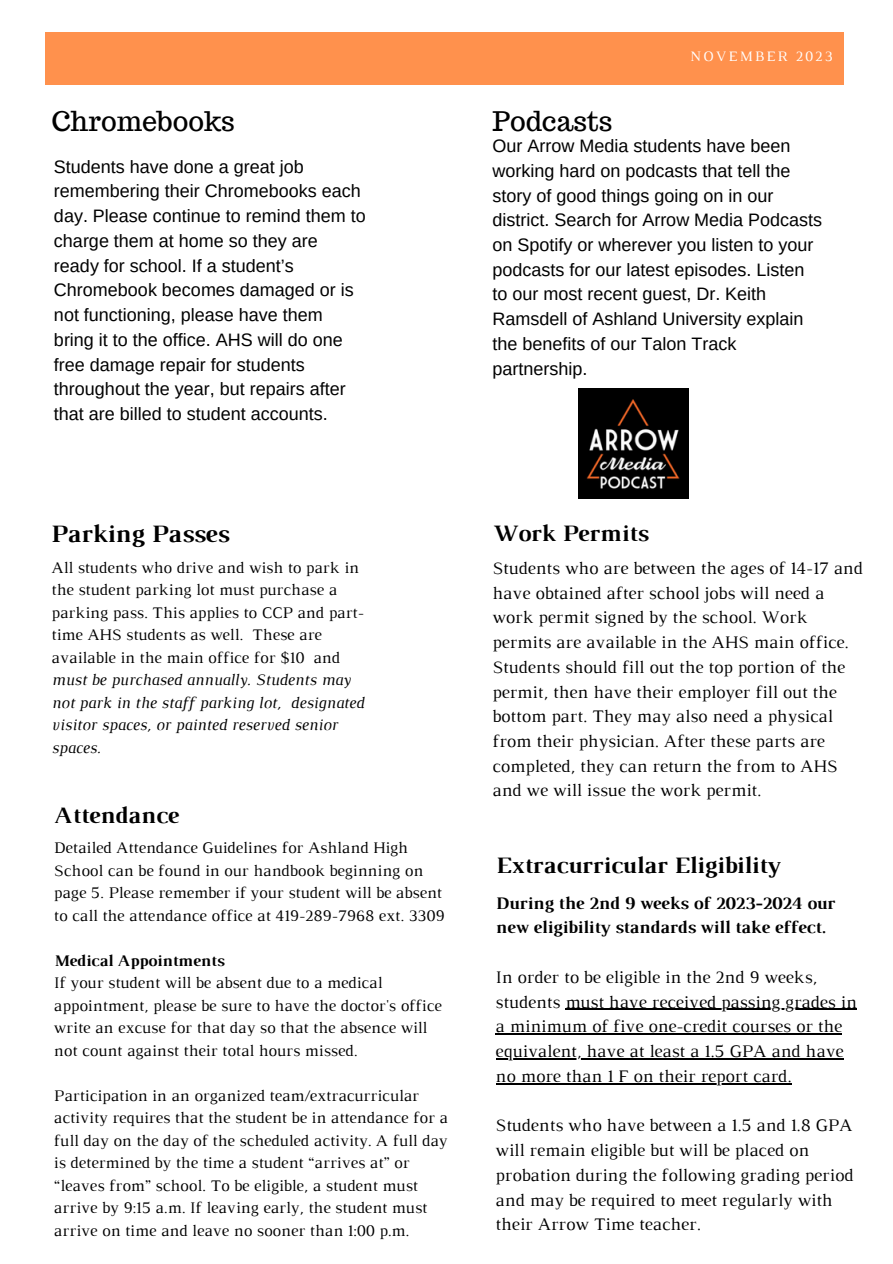
<style>
.page{position:relative;width:893px;height:1264px;background:#fff}
.page>*{position:absolute;margin:0;border:0;box-sizing:border-box;transform-origin:0 0}
.t1{font:27px "Trocchi";color:#000}
.t2{font:700 25.5px "Luthier";color:#000}
.t3{font:700 24px "Luthier";color:#000}
.t4{font:18px/24.8px "Luthier";color:#000}
.t5{font:18px/24.8px "Arimo";color:#000}
.t6{font:700 18px/24.8px "Luthier";color:#000}
.t7{font:16.5px/22.5px "Luthier";color:#000}
.t8{font:700 16.5px "Luthier";color:#000}
.t9{font:14.7px "Luthier";letter-spacing:.14em;color:#fff}
.s1{font-style:italic}
</style>
<div class="page">
<div style="left:46px;top:32px;width:797px;height:53px;background:#ff914d"></div>
<img style="left:578px;top:388px;width:110px;height:110px">
<hr style="left:565px;top:1008px;width:291px;height:1px;background:#000">
<hr style="left:495px;top:1033px;width:347px;height:1px;background:#000">
<hr style="left:495px;top:1058px;width:348px;height:1px;background:#000">
<hr style="left:495px;top:1082px;width:296px;height:2px;background:#000">
<p class="t1" style="left:52px;top:104px;width:185px">Chromebooks</p>
<p class="t1" style="left:492px;top:104px;width:121px">Podcasts</p>
<p class="t9" style="left:690px;top:51px;width:144px">NOVEMBER 2023</p>
<p class="t5" style="left:54px;top:154px;width:313px">Students have done a great job remembering their Chromebooks each day. Please continue to remind them to charge them at home so they are ready for school. If a student’s Chromebook becomes damaged or is not functioning, please have them bring it to the office. AHS will do one free damage repair for students throughout the year, but repairs after that are billed to student accounts.</p>
<p class="t2" style="left:50px;top:524px;width:180px">Parking Passes</p>
<p class="t7" style="left:52px;top:557px;width:314px">All students who drive and wish to park in the student parking lot must purchase a parking pass. This applies to CCP and part&shy;time AHS students as well. These are available in the main office for $10 and <span class="s1">must be purchased annually. Students may not park in the staff parking lot, designated visitor spaces, or painted reserved senior spaces.</span></p>
<p class="t3" style="left:54px;top:806px;width:126px">Attendance</p>
<p class="t7" style="left:54px;top:838px;width:392px">Detailed Attendance Guidelines for Ashland High School can be found in our handbook beginning on page 5. Please remember if your student will be absent to call the attendance office at 419-289-7968 ext. 3309</p>
<p class="t8" style="left:54px;top:954px;width:171px">Medical Appointments</p>
<p class="t7" style="left:54px;top:973px;width:389px">If your student will be absent due to a medical appointment, please be sure to have the doctor's office write an excuse for that day so that the absence will not count against their total hours missed.</p>
<p class="t7" style="left:54px;top:1085px;width:395px">Participation in an organized team/extracurricular activity requires that the student be in attendance for a full day on the day of the scheduled activity. A full day is determined by the time a student “arrives at” or “leaves from” school. To be eligible, a student must arrive by 9:15 a.m. If leaving early, the student must arrive on time and leave no sooner than 1:00 p.m.</p>
<p class="t5" style="left:492px;top:133px;width:331px">Our Arrow Media students have been working hard on podcasts that tell the story of good things going on in our district. Search for Arrow Media Podcasts on Spotify or wherever you listen to your podcasts for our latest episodes. Listen to our most recent guest, Dr. Keith Ramsdell of Ashland University explain the benefits of our Talon Track partnership.</p>
<p class="t3" style="left:492px;top:524px;width:157px">Work Permits</p>
<p class="t4" style="left:492px;top:557px;width:372px">Students who are between the ages of 14-17 and have obtained after school jobs will need a work permit signed by the school. Work permits are available in the AHS main office.<br>Students should fill out the top portion of the permit, then have their employer fill out the bottom part. They may also need a physical from their physician. After these parts are completed, they can return the from to AHS and we will issue the work permit.</p>
<p class="t3" style="left:495px;top:856px;width:286px">Extracurricular Eligibility</p>
<p class="t6" style="left:495px;top:891px;width:341px">During the 2nd 9 weeks of 2023-2024 our new eligibility standards will take effect.</p>
<p class="t4" style="left:495px;top:966px;width:362px">In order to be eligible in the 2nd 9 weeks, students must have received passing grades in a minimum of five one-credit courses or the equivalent, have at least a 1.5 GPA and have no more than 1 F on their report card.</p>
<p class="t4" style="left:495px;top:1114px;width:359px">Students who have between a 1.5 and 1.8 GPA will remain eligible but will be placed on probation during the following grading period and may be required to meet regularly with their Arrow Time teacher.</p>
</div>
